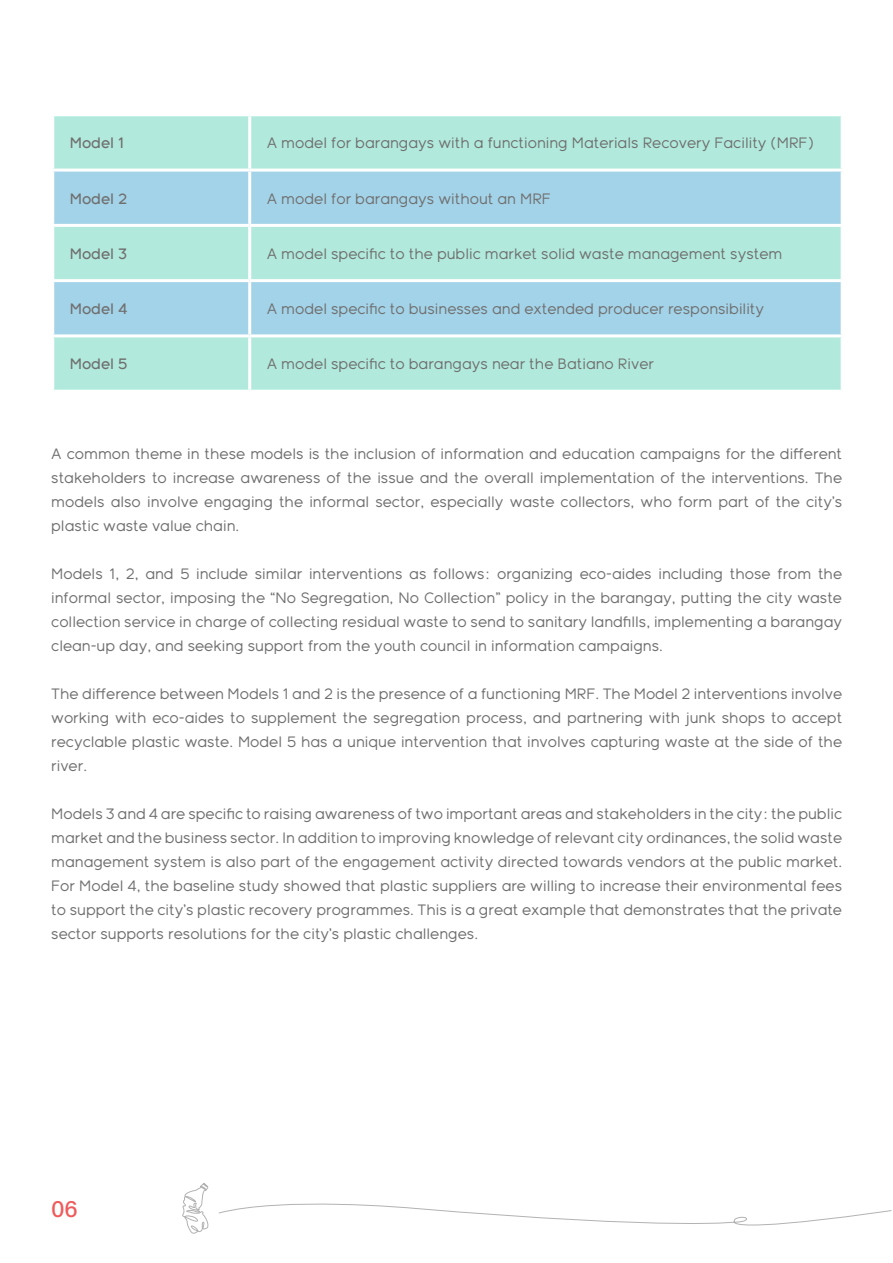
<style>
.page{position:relative;width:893px;height:1263px;background:#fff}
.page>*{position:absolute;margin:0;border:0;box-sizing:border-box;transform-origin:0 0}
.t1{font:24px "Acumin Variable Concept";color:#ef5b5b}
.Paragraph_text_grey{font:15px/24px "Meticula";color:#706f6f;text-align:justify}
.Sub-title_grey{font:15px "Meticula";color:#706f6f}
.Sub-title_grey-2{font:500 15px "Meticula";color:#706f6f}
</style>
<div class="page">
<svg style="left:182px;top:1183px;width:27px;height:51px"></svg>
<svg style="left:219px;top:1203px;width:673px;height:23px"></svg>
<div style="left:54px;top:116px;width:787px;height:274px;background:#b1eadc"></div>
<svg style="left:54px;top:172px;width:787px;height:162px;background:#a7dae4"></svg>
<hr style="left:248px;top:116px;width:3px;height:53px;background:#fff">
<hr style="left:51px;top:169px;width:199px;height:3px;background:#fff">
<hr style="left:250px;top:169px;width:594px;height:3px;background:#fff">
<hr style="left:248px;top:172px;width:3px;height:52px;background:#fff">
<hr style="left:51px;top:224px;width:199px;height:3px;background:#fff">
<hr style="left:250px;top:224px;width:594px;height:3px;background:#fff">
<hr style="left:248px;top:227px;width:3px;height:52px;background:#fff">
<hr style="left:51px;top:279px;width:199px;height:3px;background:#fff">
<hr style="left:250px;top:279px;width:594px;height:3px;background:#fff">
<hr style="left:248px;top:282px;width:3px;height:52px;background:#fff">
<hr style="left:51px;top:334px;width:199px;height:3px;background:#fff">
<hr style="left:250px;top:334px;width:594px;height:3px;background:#fff">
<hr style="left:248px;top:337px;width:3px;height:53px;background:#fff">
<p class="Sub-title_grey-2" style="left:70px;top:134px;width:56px">Model 1</p>
<p class="Sub-title_grey" style="left:267px;top:134px;width:549px">A model for barangays with a functioning Materials Recovery Facility (MRF)</p>
<p class="Sub-title_grey-2" style="left:70px;top:189px;width:59px">Model 2</p>
<p class="Sub-title_grey" style="left:267px;top:190px;width:286px">A model for barangays without an MRF</p>
<p class="Sub-title_grey-2" style="left:70px;top:245px;width:59px">Model 3</p>
<p class="Sub-title_grey" style="left:267px;top:245px;width:517px">A model specific to the public market solid waste management system</p>
<p class="Sub-title_grey-2" style="left:70px;top:300px;width:59px">Model 4</p>
<p class="Sub-title_grey" style="left:267px;top:300px;width:499px">A model specific to businesses and extended producer responsibility</p>
<p class="Sub-title_grey-2" style="left:70px;top:355px;width:59px">Model 5</p>
<p class="Sub-title_grey" style="left:267px;top:355px;width:389px">A model specific to barangays near the Batiano River</p>
<p class="Paragraph_text_grey" style="left:51px;top:441px;width:792px">A common theme in these models is the inclusion of information and education campaigns for the different stakeholders to increase awareness of the issue and the overall implementation of the interventions. The models also involve engaging the informal sector, especially waste collectors, who form part of the city’s plastic waste value chain.</p>
<p class="Paragraph_text_grey" style="left:51px;top:561px;width:792px">Models 1, 2, and 5 include similar interventions as follows: organizing eco-aides including those from the informal sector, imposing the “No Segregation, No Collection” policy in the barangay, putting the city waste collection service in charge of collecting residual waste to send to sanitary landfills, implementing a barangay clean-up day, and seeking support from the youth council in information campaigns.</p>
<p class="Paragraph_text_grey" style="left:51px;top:681px;width:792px">The difference between Models 1 and 2 is the presence of a functioning MRF. The Model 2 interventions involve working with eco-aides to supplement the segregation process, and partnering with junk shops to accept recyclable plastic waste. Model 5 has a unique intervention that involves capturing waste at the side of the river.</p>
<p class="Paragraph_text_grey" style="left:51px;top:801px;width:792px">Models 3 and 4 are specific to raising awareness of two important areas and stakeholders in the city: the public market and the business sector. In addition to improving knowledge of relevant city ordinances, the solid waste management system is also part of the engagement activity directed towards vendors at the public market.<br>For Model 4, the baseline study showed that plastic suppliers are willing to increase their environmental fees to support the city’s plastic recovery programmes. This is a great example that demonstrates that the private sector supports resolutions for the city’s plastic challenges.</p>
<h1 class="t1" style="left:51px;top:1192px;width:28px">06</h1>
</div>
